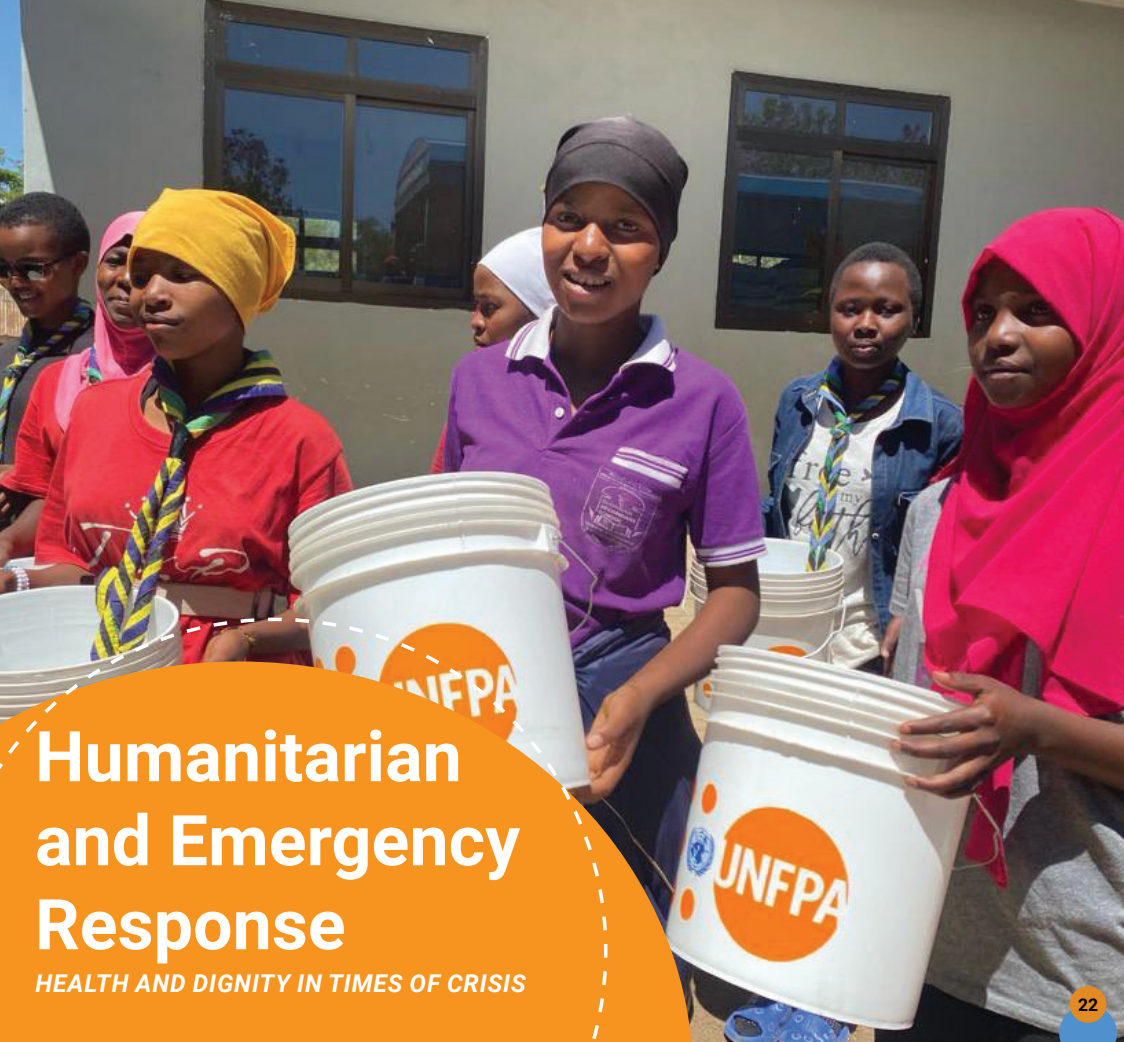
<style>
.page{position:relative;width:1124px;height:1042px;background:#fff}
.page>*{position:absolute;margin:0;border:0;box-sizing:border-box;transform-origin:0 0}
.t1{font:700 70px/84px "Roboto";color:#fff}
.t2{font:italic 700 24.5px "Roboto";letter-spacing:.035em;color:#fff}
.t3{font:700 17.5px "Roboto";color:#000}
</style>
<div class="page">
<img style="left:0;top:0;width:1123px;height:1042px">
<img style="left:609px;top:661px;width:84px;height:381px">
<svg style="left:0;top:616px;width:609px;height:426px;background:#eb9636"></svg>
<svg style="left:1059px;top:1004px;width:57px;height:38px;background:#5c90c2"></svg>
<div style="left:1069px;top:986px;width:37px;height:37px;background:#e28a24;border-radius:50%"></div>
<p class="t1" style="left:35px;top:712px;width:486px">Humanitarian and Emergency<br>Response</p>
<p class="t2" style="left:35px;top:966px;width:492px">HEALTH AND DIGNITY IN TIMES OF CRISIS</p>
<p class="t3" style="left:1077px;top:992px;width:22px">22</p>
</div>
